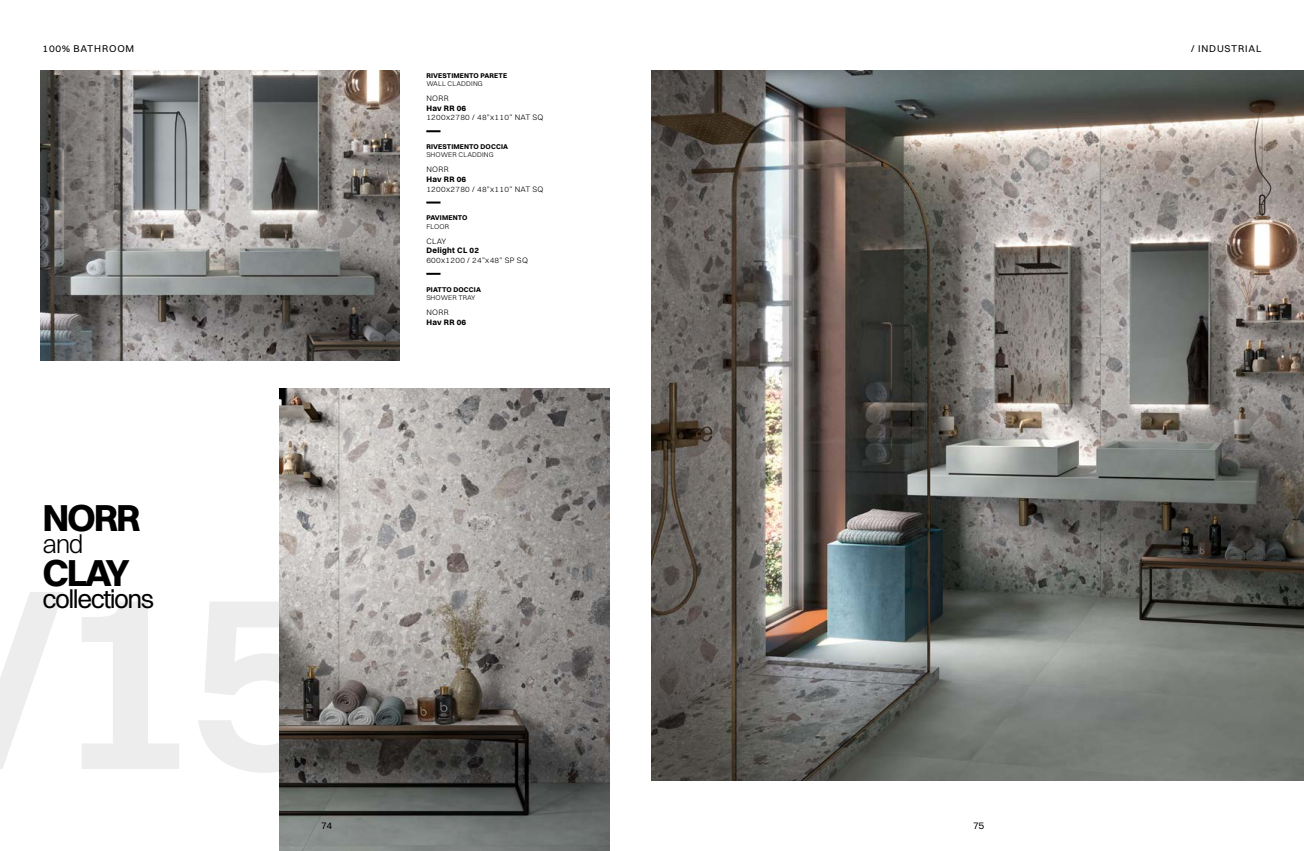
<style>
.page{position:relative;width:1304px;height:851px;background:#fff}
.page>*{position:absolute;margin:0;border:0;box-sizing:border-box;transform-origin:0 0}
.t1{font:700 38px "Switzer";letter-spacing:-.06em;color:#000}
.t2{font:26px "Switzer";letter-spacing:-.06em;color:#000}
.t3{font:300 26px "Switzer";color:#000}
.t4{font:10px "Switzer";letter-spacing:.08em;color:#000}
.t5{font:300 8px "Switzer";letter-spacing:.04em;color:#000}
.t6{font:700 8px "Switzer";letter-spacing:.04em;color:#000}
.t7{font:700 7px "Switzer";letter-spacing:.02em;color:#000}
.t8{font:300 7px "Switzer";letter-spacing:.02em;color:#000}
</style>
<div class="page">
<img style="left:652px;top:71px;width:652px;height:709px">
<img style="left:279px;top:388px;width:330px;height:462px">
<img style="left:41px;top:71px;width:359px;height:289px">
<svg style="left:426px;top:130px;width:15px;height:2px"></svg>
<svg style="left:426px;top:201px;width:15px;height:2px"></svg>
<svg style="left:426px;top:273px;width:15px;height:2px"></svg>
<p class="t4" style="left:43px;top:43px;width:93px">100% BATHROOM</p>
<p class="t4" style="left:1191px;top:43px;width:72px">/ INDUSTRIAL</p>
<p class="t7" style="left:426px;top:71px;width:82px">RIVESTIMENTO PARETE</p>
<p class="t8" style="left:426px;top:79px;width:58px">WALL CLADDING</p>
<p class="t5" style="left:426px;top:93px;width:24px">NORR</p>
<p class="t6" style="left:426px;top:103px;width:41px">Hav RR 06</p>
<p class="t5" style="left:426px;top:113px;width:119px">1200x2780 / 48”x110” NAT SQ</p>
<p class="t7" style="left:426px;top:142px;width:83px">RIVESTIMENTO DOCCIA</p>
<p class="t8" style="left:426px;top:151px;width:69px">SHOWER CLADDING</p>
<p class="t5" style="left:426px;top:165px;width:24px">NORR</p>
<p class="t6" style="left:426px;top:174px;width:41px">Hav RR 06</p>
<p class="t5" style="left:426px;top:184px;width:119px">1200x2780 / 48”x110” NAT SQ</p>
<p class="t7" style="left:426px;top:213px;width:43px">PAVIMENTO</p>
<p class="t8" style="left:426px;top:222px;width:24px">FLOOR</p>
<p class="t5" style="left:426px;top:236px;width:22px">CLAY</p>
<p class="t6" style="left:426px;top:245px;width:54px">Delight CL 02</p>
<p class="t5" style="left:426px;top:255px;width:103px">600x1200 / 24”x48” SP SQ</p>
<h1 class="t1" style="left:43px;top:494px;width:100px">NORR</h1>
<h2 class="t3" style="left:43px;top:528px;width:43px">and</h2>
<h1 class="t1" style="left:43px;top:549px;width:89px">CLAY</h1>
<h2 class="t2" style="left:43px;top:583px;width:113px">collections</h2>
<p class="t7" style="left:426px;top:285px;width:56px">PIATTO DOCCIA</p>
<p class="t8" style="left:426px;top:293px;width:51px">SHOWER TRAY</p>
<p class="t5" style="left:426px;top:307px;width:24px">NORR</p>
<p class="t6" style="left:426px;top:317px;width:41px">Hav RR 06</p>
<p class="t4" style="left:321px;top:819px;width:13px">74</p>
<p class="t4" style="left:973px;top:819px;width:13px">75</p>
</div>
